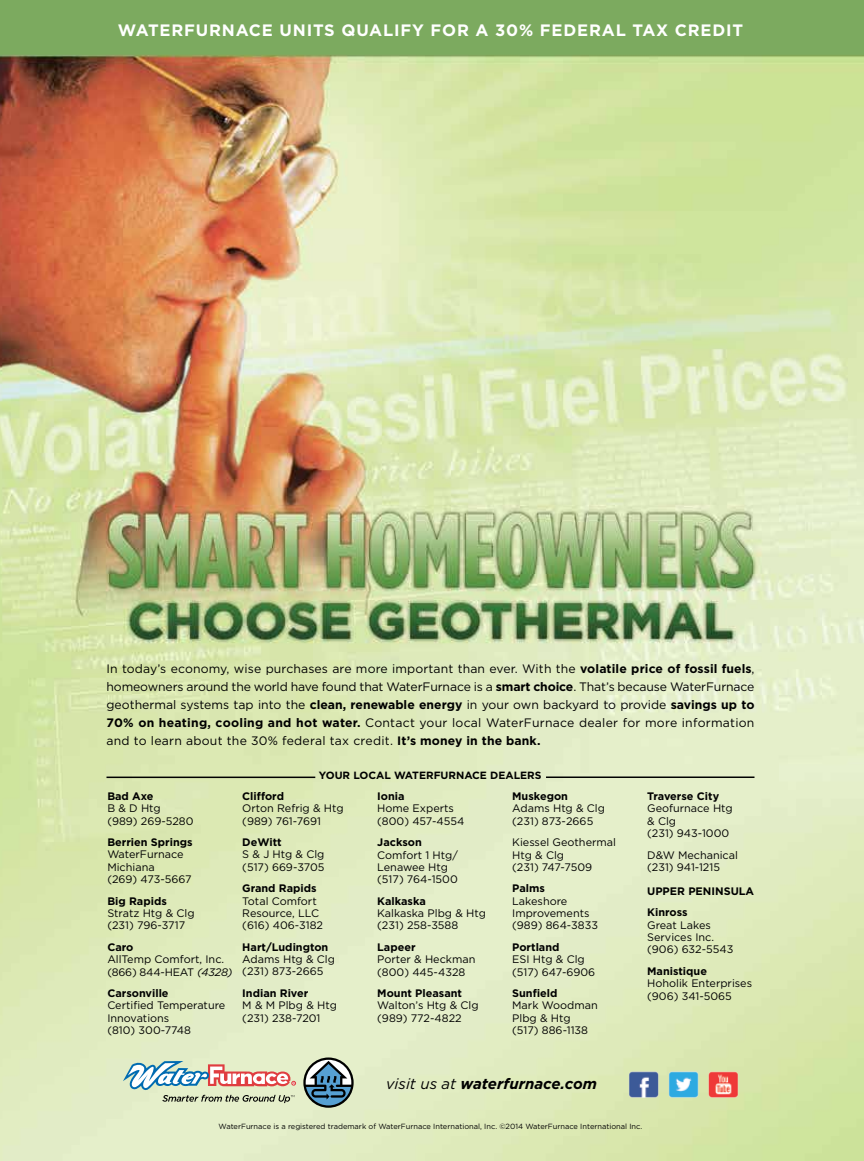
<style>
.page{position:relative;width:864px;height:1161px;background:#fff}
.page>*{position:absolute;margin:0;border:0;box-sizing:border-box;transform-origin:0 0}
.t1{font:700 16.5px "Gotham";letter-spacing:.05em;color:#fff}
.t2{font:italic 700 15px "Gotham";color:#000}
.t3{font:12.15px/18px "Gotham";letter-spacing:.02em;color:#000;text-align:justify}
.t4{font:10.8px/12.5px "Gotham";color:#000}
.t5{font:700 10.8px/21px "Gotham";color:#000}
.t6{font:700 10.5px "Gotham";color:#000}
.t7{font:7.5px "Gotham";color:#000}
.s1{font-weight:700}
.s2{font-style:italic}
.s3{font-weight:400}
</style>
<div class="page">
<img style="left:0;top:0;width:864px;height:1161px">
<img style="left:627px;top:1071px;width:113px;height:31px">
<svg style="left:303px;top:1058px;width:51px;height:50px;background:#768e96"></svg>
<svg style="left:123px;top:1061px;width:173px;height:42px;background:#c8c9ba"></svg>
<hr style="left:106px;top:777px;width:209px;height:1px;background:#000">
<hr style="left:546px;top:777px;width:208px;height:1px;background:#000">
<h1 class="t1" style="left:118px;top:21px;width:627px">WATERFURNACE UNITS QUALIFY FOR A 30% FEDERAL TAX CREDIT</h1>
<p class="t3" style="left:106px;top:659px;width:650px">In today’s economy, wise purchases are more important than ever. With the <span class="s1">volatile price of fossil fuels</span>, homeowners around the world have found that WaterFurnace is a <span class="s1">smart choice</span>. That’s because WaterFurnace geothermal systems tap into the <span class="s1">clean, renewable energy</span> in your own backyard to provide <span class="s1">savings up to 70% on heating, cooling and hot water.</span> Contact your local WaterFurnace dealer for more information and to learn about the 30% federal tax credit. <span class="s1">It’s money in the bank.</span></p>
<p class="t5" style="left:107px;top:785px;width:48px">Bad Axe</p>
<p class="t4" style="left:107px;top:802px;width:88px">B &amp; D Htg (989) 269-5280</p>
<p class="t5" style="left:107px;top:832px;width:87px">Berrien Springs</p>
<p class="t4" style="left:107px;top:848px;width:86px">WaterFurnace<br>Michiana<br>(269) 473-5667</p>
<p class="t5" style="left:107px;top:890px;width:61px">Big Rapids</p>
<p class="t4" style="left:107px;top:907px;width:89px">Stratz Htg &amp; Clg (231) 796-3717</p>
<p class="t5" style="left:107px;top:936px;width:28px">Caro</p>
<p class="t4" style="left:107px;top:953px;width:127px">AllTemp Comfort, Inc. (866) 844-HEAT <span class="s2">(4328)</span></p>
<p class="t5" style="left:107px;top:982px;width:63px">Carsonville</p>
<p class="t4" style="left:107px;top:999px;width:119px">Certified Temperature<br>Innovations<br>(810) 300-7748</p>
<p class="t6" style="left:319px;top:769px;width:224px">YOUR LOCAL WATERFURNACE DEALERS</p>
<p class="t5" style="left:242px;top:785px;width:43px">Clifford</p>
<p class="t4" style="left:242px;top:802px;width:103px">Orton Refrig &amp; Htg (989) 761-7691</p>
<p class="t5" style="left:242px;top:831px;width:41px">DeWitt</p>
<p class="t4" style="left:242px;top:848px;width:84px">S &amp; J Htg &amp; Clg (517) 669-3705</p>
<p class="t5" style="left:242px;top:878px;width:76px">Grand Rapids</p>
<p class="t4" style="left:242px;top:894px;width:82px">Total Comfort<br>Resource, LLC (616) 406-3182</p>
<p class="t5" style="left:242px;top:936px;width:88px">Hart/Ludington</p>
<p class="t4" style="left:242px;top:953px;width:94px">Adams Htg &amp; Clg (231) 873-2665</p>
<p class="t5" style="left:242px;top:982px;width:68px">Indian River</p>
<p class="t4" style="left:242px;top:999px;width:96px">M &amp; M Plbg &amp; Htg (231) 238-7201</p>
<p class="t5" style="left:377px;top:785px;width:29px">Ionia</p>
<p class="t4" style="left:377px;top:802px;width:89px">Home Experts (800) 457-4554</p>
<p class="t5" style="left:377px;top:832px;width:46px">Jackson</p>
<p class="t4" style="left:377px;top:848px;width:82px">Comfort 1 Htg/<br>Lenawee Htg (517) 764-1500</p>
<p class="t5" style="left:377px;top:890px;width:50px">Kalkaska</p>
<p class="t4" style="left:377px;top:907px;width:110px">Kalkaska Plbg &amp; Htg (231) 258-3588</p>
<p class="t5" style="left:377px;top:936px;width:40px">Lapeer</p>
<p class="t4" style="left:377px;top:953px;width:100px">Porter &amp; Heckman (800) 445-4328</p>
<p class="t5" style="left:377px;top:982px;width:86px">Mount Pleasant</p>
<p class="t4" style="left:377px;top:999px;width:103px">Walton’s Htg &amp; Clg (989) 772-4822</p>
<p class="t5" style="left:512px;top:785px;width:57px">Muskegon</p>
<p class="t4" style="left:512px;top:802px;width:94px">Adams Htg &amp; Clg (231) 873-2665</p>
<p class="t4" style="left:512px;top:836px;width:105px">Kiessel Geothermal<br>Htg &amp; Clg<br>(231) 747-7509</p>
<p class="t5" style="left:512px;top:878px;width:34px">Palms</p>
<p class="t4" style="left:512px;top:894px;width:87px">Lakeshore<br>Improvements (989) 864-3833</p>
<p class="t5" style="left:512px;top:936px;width:49px">Portland</p>
<p class="t4" style="left:512px;top:953px;width:85px">ESI Htg &amp; Clg (517) 647-6906</p>
<p class="t5" style="left:512px;top:982px;width:47px">Sunfield</p>
<p class="t4" style="left:512px;top:999px;width:87px">Mark Woodman<br>Plbg &amp; Htg (517) 886-1138</p>
<h2 class="t2" style="left:386px;top:1075px;width:212px"><span class="s3">visit us at</span> waterfurnace.com</h2>
<p class="t5" style="left:647px;top:786px;width:74px">Traverse City</p>
<p class="t4" style="left:647px;top:802px;width:87px">Geofurnace Htg &amp; Clg<br>(231) 943-1000</p>
<p class="t4" style="left:647px;top:848px;width:92px">D&amp;W Mechanical (231) 941-1215</p>
<p class="t5" style="left:647px;top:881px;width:109px">UPPER PENINSULA<br>Kinross</p>
<p class="t4" style="left:647px;top:919px;width:88px">Great Lakes<br>Services Inc. (906) 632-5543</p>
<p class="t5" style="left:647px;top:960px;width:61px">Manistique</p>
<p class="t4" style="left:647px;top:977px;width:106px">Hoholik Enterprises (906) 341-5065</p>
<p class="t7" style="left:219px;top:1123px;width:425px">WaterFurnace is a registered trademark of WaterFurnace International, Inc. ©2014 WaterFurnace International Inc.</p>
</div>
